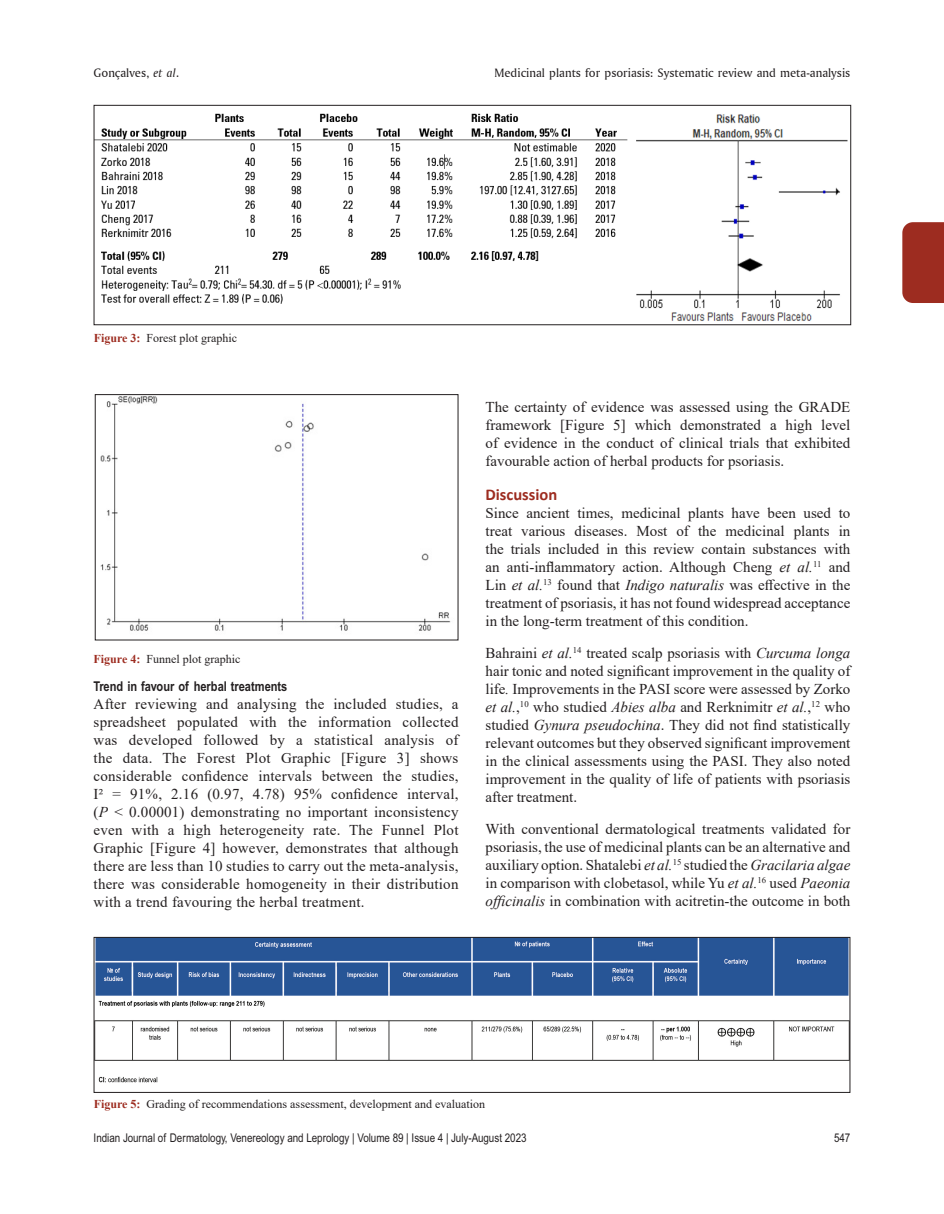
<style>
.page{position:relative;width:944px;height:1214px;background:#fff}
.page>*{position:absolute;margin:0;border:0;box-sizing:border-box;transform-origin:0 0}
.t1{font:700 16.5px "Calibri";color:#9d2c20}
.Body_Text{font:15px/18px "Times New Roman";color:#231f20;text-align:justify}
.Body_Text_Indent{font:15px/18px "Times New Roman";letter-spacing:.015em;color:#231f20;text-align:justify}
.Body_Text_Indent-2{font:700 13.5px "Arial Narrow MT Std";color:#231f20}
.t2{font:12.75px "Amerigo BT Roman A";color:#231f20}
.Fig_caption{font:12px "Times New Roman";color:#231f20}
.t3{font:12px "Arial Narrow MT Std";color:#231f20}
.s1{font-family:"Amerigo BT Italic A"}
.s2{font-weight:700;color:#9d2c20}
.s3{font-style:italic}
</style>
<div class="page">
<img style="left:96px;top:113px;width:752px;height:208px">
<div style="left:94px;top:105px;width:756px;height:220px;border:1px solid #231f20"></div>
<img style="left:100px;top:396px;width:351px;height:235px">
<div style="left:95px;top:394px;width:363px;height:246px;border:1px solid #231f20"></div>
<img style="left:96px;top:939px;width:752px;height:144px">
<div style="left:94px;top:937px;width:756px;height:155px;border:1px solid #231f20"></div>
<div style="left:902px;top:222px;width:42px;height:81px;background:#9d2c20"></div>
<p class="t2" style="left:94px;top:65px;width:87px">Gonçalves, <span class="s1">et al</span>.</p>
<p class="t2" style="left:494px;top:65px;width:357px">Medicinal plants for psoriasis: Systematic review and meta-analysis</p>
<p class="Fig_caption" style="left:94px;top:329px;width:145px"><span class="s2">Figure 3:</span> Forest plot graphic</p>
<p class="Fig_caption" style="left:94px;top:651px;width:148px"><span class="s2">Figure 4:</span> Funnel plot graphic</p>
<p class="Body_Text_Indent-2" style="left:94px;top:678px;width:195px">Trend in favour of herbal treatments</p>
<p class="Body_Text_Indent" style="left:94px;top:694px;width:366px">After reviewing and analysing the included studies, a spreadsheet populated with the information collected was developed followed by a statistical analysis of the data. The Forest Plot Graphic [Figure 3] shows</p>
<p class="Body_Text_Indent" style="left:94px;top:766px;width:366px">considerable confidence intervals between the studies, I² = 91%, 2.16 (0.97, 4.78) 95% confidence interval, (<span class="s3">P</span> &lt; 0.00001) demonstrating no important inconsistency even with a high heterogeneity rate. The Funnel Plot Graphic [Figure 4] however, demonstrates that although there are less than 10 studies to carry out the meta-analysis, there was considerable homogeneity in their distribution with a trend favouring the herbal treatment.</p>
<p class="Body_Text_Indent" style="left:485px;top:397px;width:366px">The certainty of evidence was assessed using the GRADE framework [Figure 5] which demonstrated a high level of evidence in the conduct of clinical trials that exhibited favourable action of herbal products for psoriasis.</p>
<h1 class="t1" style="left:485px;top:483px;width:73px">Discussion</h1>
<p class="Body_Text" style="left:485px;top:503px;width:366px">Since ancient times, medicinal plants have been used to treat various diseases. Most of the medicinal plants in the trials included in this review contain substances with an anti-inflammatory action. Although Cheng <span class="s3">et al.</span><sup>11</sup> and Lin <span class="s3">et al.</span><sup>13</sup> found that <span class="s3">Indigo naturalis</span> was effective in the treatment of psoriasis, it has not found widespread acceptance in the long-term treatment of this condition.</p>
<p class="Body_Text" style="left:485px;top:643px;width:366px">Bahraini <span class="s3">et al.</span><sup>14</sup> treated scalp psoriasis with <span class="s3">Curcuma longa </span>hair tonic and noted significant improvement in the quality of life<span class="s3">.</span> Improvements in the PASI score were assessed by Zorko <span class="s3">et al.</span>,<sup>10</sup> who studied <span class="s3">Abies alba</span> and Rerknimitr <span class="s3">et al.</span>,<sup>12</sup> who studied <span class="s3">Gynura pseudochina</span>. They did not find statistically relevant outcomes but they observed significant improvement in the clinical assessments using the PASI. They also noted improvement in the quality of life of patients with psoriasis after treatment.</p>
<p class="Body_Text" style="left:485px;top:819px;width:366px">With conventional dermatological treatments validated for psoriasis, the use of medicinal plants can be an alternative and auxiliary option. Shatalebi <span class="s3">et al.</span><sup>15</sup> studied the <span class="s3">Gracilaria algae </span>in comparison with clobetasol, while Yu <span class="s3">et al.</span><sup>16</sup> used <span class="s3">Paeonia officinalis</span> in combination with acitretin-the outcome in both</p>
<p class="Fig_caption" style="left:94px;top:1095px;width:393px"><span class="s2">Figure 5:</span> Grading of recommendations assessment, development and evaluation</p>
<p class="t3" style="left:94px;top:1130px;width:434px">Indian Journal of Dermatology, Venereology and Leprology | Volume 89 | Issue 4 | July-August 2023</p>
<p class="t3" style="left:834px;top:1130px;width:18px">547</p>
</div>
